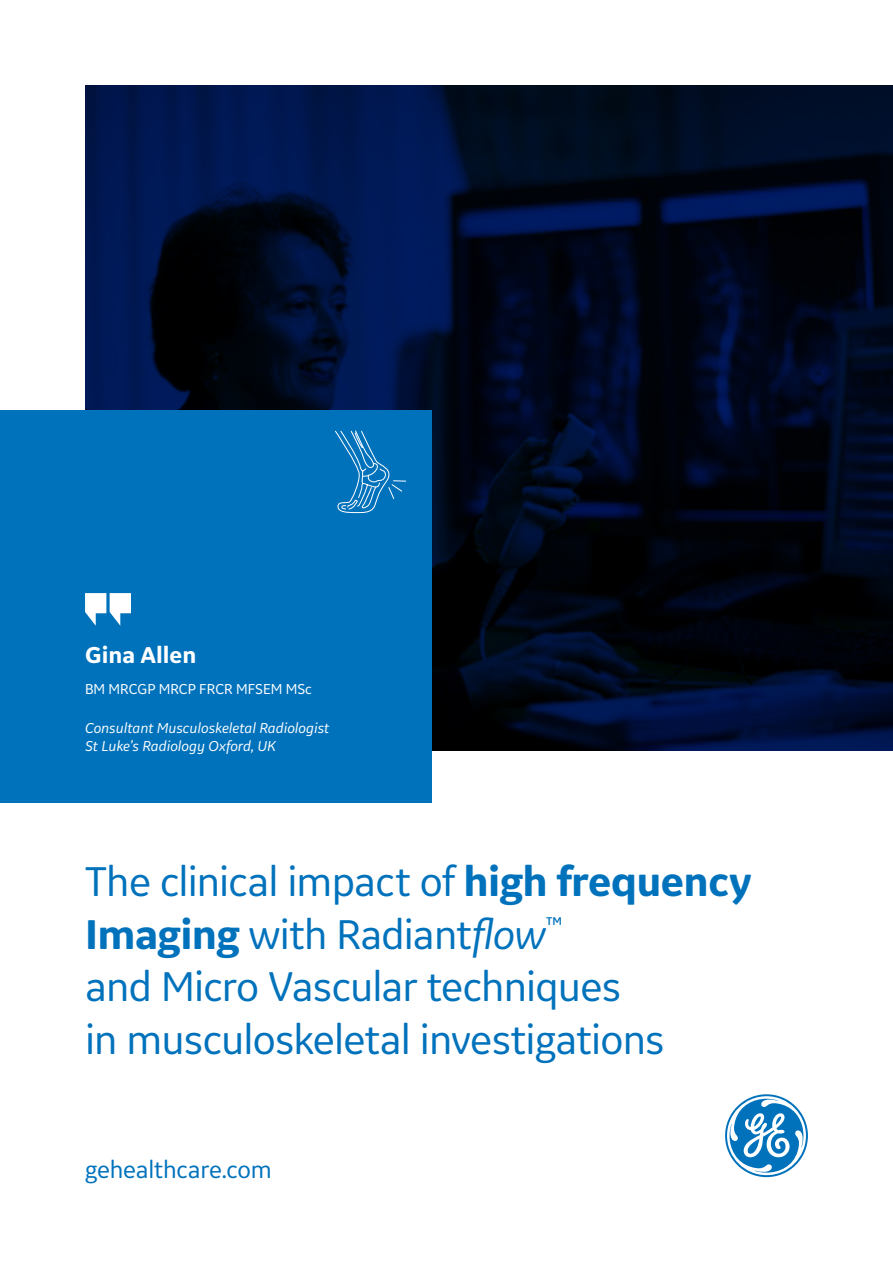
<style>
.page{position:relative;width:893px;height:1263px;background:#fff}
.page>*{position:absolute;margin:0;border:0;box-sizing:border-box;transform-origin:0 0}
.t1{font:43.5px/52.5px "GE Inspira Sans";letter-spacing:-.02em;color:#0072bc}
.t2{font:25.5px "GE Inspira Sans";letter-spacing:-.01em;color:#0072bc}
.t3{font:700 24px "GE Inspira Sans";color:#fff}
.t4{font:italic 15px "GE Inspira Sans";color:#fff}
.t5{font:15px "GE Inspira Sans";color:#fff}
.s1{font-weight:700}
.s2{font-style:italic}
</style>
<div class="page">
<svg style="left:85px;top:85px;width:808px;height:665px;background:#000b25"></svg>
<svg style="left:725px;top:1094px;width:83px;height:83px"></svg>
<div style="left:0;top:410px;width:432px;height:393px;background:#0072bc"></div>
<svg style="left:85px;top:593px;width:46px;height:33px"></svg>
<svg style="left:335px;top:430px;width:71px;height:84px"></svg>
<p class="t3" style="left:85px;top:640px;width:113px">Gina Allen</p>
<p class="t5" style="left:85px;top:679px;width:229px">BM MRCGP MRCP FRCR MFSEM MSc</p>
<p class="t4" style="left:85px;top:718px;width:246px">Consultant Musculoskeletal Radiologist</p>
<p class="t4" style="left:85px;top:736px;width:192px">St Luke’s Radiology Oxford, UK</p>
<p class="t1" style="left:85px;top:854px;width:668px">The clinical impact of <span class="s1">high frequency Imaging</span> with Radiant<span class="s2">flow</span><sup>™<br></sup>and Micro Vascular techniques<br>in musculoskeletal investigations</p>
<p class="t2" style="left:85px;top:1153px;width:188px">gehealthcare.com</p>
</div>
